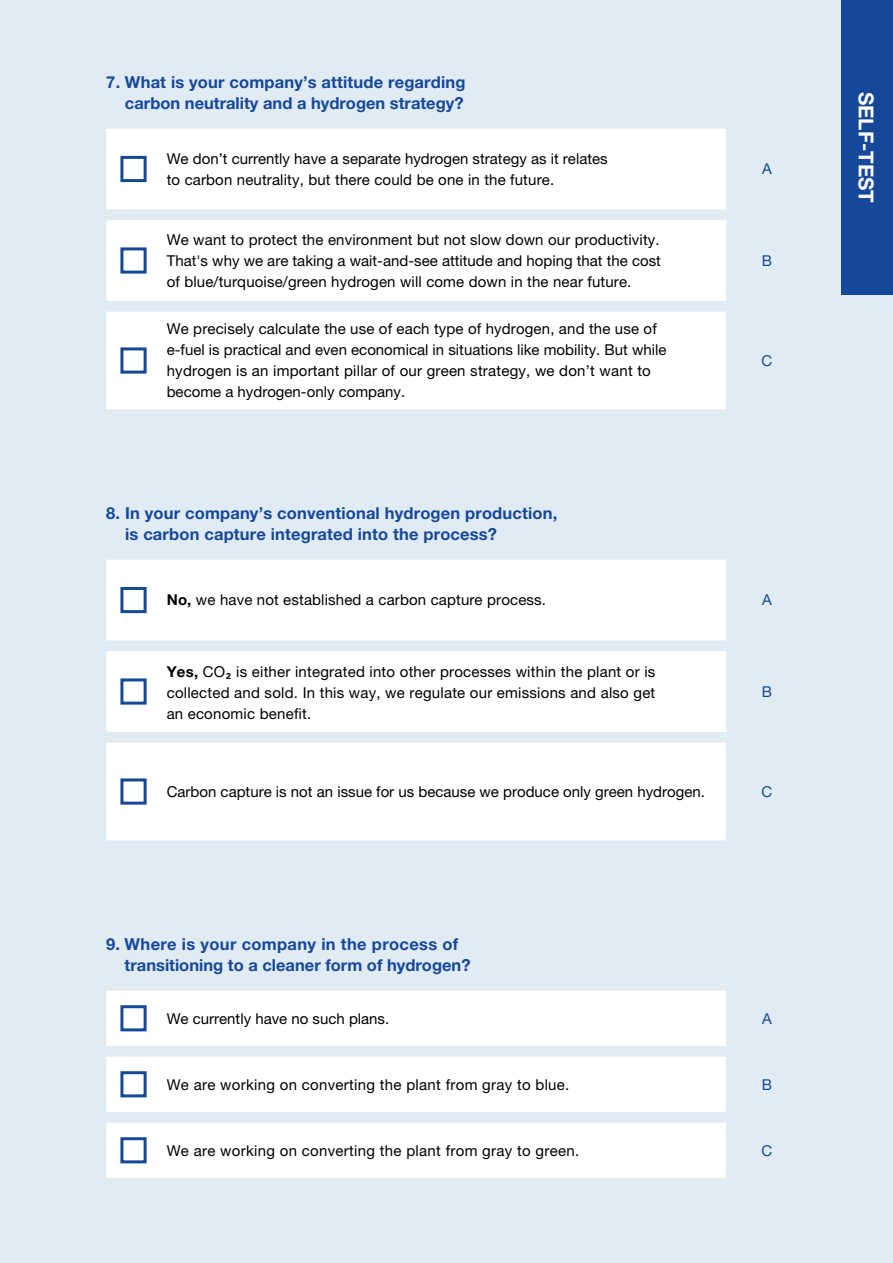
<style>
.page{position:relative;width:893px;height:1263px;background:#e1ebf4}
.page>*{position:absolute;margin:0;border:0;box-sizing:border-box;transform-origin:0 0}
.t1{font:700 20.55px "Helvetica Neue LT Pro";color:#fff}
.t2{font:700 16.5px/21px "Helvetica Neue LT Pro";letter-spacing:.01em;color:#16489a}
.t3{font:15px/21px "Helvetica Neue LT Pro";letter-spacing:.01em;color:#000}
.t4{font:15px "Helvetica Neue LT Pro";color:#16489a}
.s1{font-weight:700}
.s2{font-family:"Gotham";font-weight:700}
</style>
<div class="page">
<div style="left:842px;top:0;width:51px;height:295px;background:#16489a"></div>
<svg style="left:106px;top:129px;width:620px;height:280px;background:#fcfdfe"></svg>
<div style="left:120px;top:156px;width:27px;height:26px;background:#fff;border:3px solid #16489a"></div>
<div style="left:120px;top:247px;width:27px;height:27px;background:#fff;border:3px solid #16489a"></div>
<div style="left:120px;top:347px;width:27px;height:27px;background:#fff;border:3px solid #16489a"></div>
<svg style="left:106px;top:560px;width:620px;height:280px;background:#fcfdfe"></svg>
<div style="left:120px;top:587px;width:27px;height:26px;background:#fff;border:3px solid #16489a"></div>
<div style="left:120px;top:678px;width:27px;height:27px;background:#fff;border:3px solid #16489a"></div>
<div style="left:120px;top:778px;width:27px;height:27px;background:#fff;border:3px solid #16489a"></div>
<svg style="left:106px;top:991px;width:620px;height:187px;background:#fbfcfd"></svg>
<div style="left:120px;top:1005px;width:27px;height:26px;background:#fff;border:3px solid #16489a"></div>
<div style="left:120px;top:1071px;width:27px;height:26px;background:#fff;border:3px solid #16489a"></div>
<div style="left:120px;top:1137px;width:27px;height:26px;background:#fff;border:3px solid #16489a"></div>
<p class="t2" style="left:106px;top:72px;width:361px;text-align:right">7. What is your company’s attitude regarding carbon neutrality and a hydrogen strategy?</p>
<p class="t3" style="left:167px;top:148px;width:442px">We don’t currently have a separate hydrogen strategy as it relates to carbon neutrality, but there could be one in the future.</p>
<p class="t4" style="left:762px;top:160px;width:11px">A</p>
<p class="t3" style="left:167px;top:229px;width:496px;text-align:justify">We want to protect the environment but not slow down our productivity.<br>That's why we are taking a wait-and-see attitude and hoping that the cost of blue/turquoise/green hydrogen will come down in the near future.</p>
<p class="t3" style="left:167px;top:318px;width:501px">We precisely calculate the use of each type of hydrogen, and the use of e-fuel is practical and even economical in situations like mobility. But while hydrogen is an important pillar of our green strategy, we don’t want to become a hydrogen-only company.</p>
<p class="t2" style="left:125px;top:503px;width:434px;text-indent:-19px">8. In your company’s conventional hydrogen production, is carbon capture integrated into the process?</p>
<p class="t4" style="left:762px;top:252px;width:12px">B</p>
<p class="t4" style="left:762px;top:352px;width:12px">C</p>
<p class="t3" style="left:167px;top:589px;width:381px"><span class="s1">No,</span> we have not established a carbon capture process.</p>
<p class="t4" style="left:762px;top:591px;width:11px">A</p>
<p class="t3" style="left:167px;top:660px;width:490px;text-align:justify"><span class="s1">Yes,</span> CO<span class="s2">₂</span> is either integrated into other processes within the plant or is collected and sold. In this way, we regulate our emissions and also get an economic benefit.</p>
<p class="t4" style="left:762px;top:683px;width:12px">B</p>
<p class="t3" style="left:167px;top:781px;width:540px">Carbon capture is not an issue for us because we produce only green hydrogen.</p>
<p class="t4" style="left:762px;top:783px;width:12px">C</p>
<p class="t2" style="left:125px;top:934px;width:347px;text-indent:-18px">9. Where is your company in the process of transitioning to a cleaner form of hydrogen?</p>
<p class="t3" style="left:167px;top:1008px;width:224px">We currently have no such plans.</p>
<p class="t4" style="left:762px;top:1009px;width:11px">A</p>
<p class="t3" style="left:167px;top:1073px;width:404px">We are working on converting the plant from gray to blue.</p>
<p class="t4" style="left:762px;top:1075px;width:12px">B</p>
<p class="t3" style="left:167px;top:1139px;width:414px">We are working on converting the plant from gray to green.</p>
<p class="t4" style="left:762px;top:1141px;width:12px">C</p>
<h1 class="t1" style="left:879px;top:92px;width:113px;rotate:90deg">SELF-TEST</h1>
</div>
